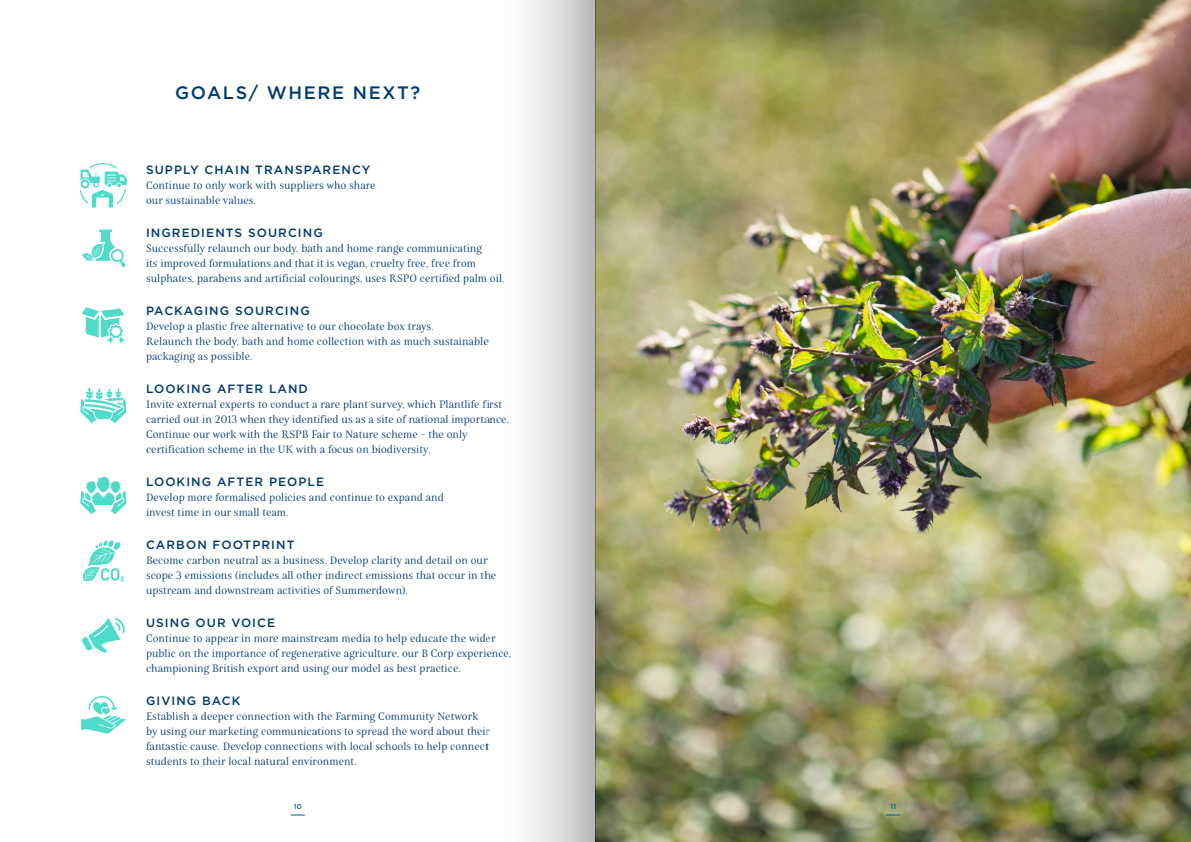
<style>
.page{position:relative;width:1191px;height:842px;background:#fff}
.page>*{position:absolute;margin:0;border:0;box-sizing:border-box;transform-origin:0 0}
.t1{font:500 18px "Gotham";letter-spacing:.09em;color:#003971}
.t2{font:500 12px "Gotham";letter-spacing:.09em;color:#003971}
.t3{font:11px/15px "Belda Nor Boo";letter-spacing:.005em;color:#003971}
.t4{font:500 7px "Gotham";color:#00638b}
</style>
<div class="page">
<svg style="left:81px;top:230px;width:45px;height:37px"></svg>
<svg style="left:82px;top:307px;width:43px;height:36px"></svg>
<svg style="left:80px;top:388px;width:46px;height:35px"></svg>
<svg style="left:80px;top:476px;width:46px;height:38px"></svg>
<svg style="left:83px;top:540px;width:41px;height:41px"></svg>
<svg style="left:82px;top:618px;width:43px;height:35px"></svg>
<svg style="left:81px;top:696px;width:44px;height:37px"></svg>
<svg style="left:80px;top:163px;width:47px;height:45px"></svg>
<img style="left:596px;top:0;width:595px;height:842px">
<svg style="left:291px;top:815px;width:14px;height:1px"></svg>
<svg style="left:886px;top:815px;width:14px;height:1px"></svg>
<div style="left:488px;top:0;width:107px;height:842px;background:linear-gradient(to right,#fff,#c2c2c2)"></div>
<h1 class="t1" style="left:175px;top:81px;width:246px">GOALS/ WHERE NEXT?</h1>
<p class="t2" style="left:146px;top:162px;width:226px">SUPPLY CHAIN TRANSPARENCY</p>
<p class="t3" style="left:146px;top:178px;width:231px">Continue to only work with suppliers who share our sustainable values.</p>
<p class="t2" style="left:146px;top:225px;width:178px">INGREDIENTS SOURCING</p>
<p class="t3" style="left:146px;top:241px;width:360px">Successfully relaunch our body, bath and home range communicating<br>its improved formulations and that it is vegan, cruelty free, free from sulphates, parabens and artificial colourings, uses RSPO certified palm oil.</p>
<p class="t2" style="left:146px;top:303px;width:165px">PACKAGING SOURCING</p>
<p class="t3" style="left:146px;top:319px;width:344px">Develop a plastic free alternative to our chocolate box trays.<br>Relaunch the body, bath and home collection with as much sustainable packaging as possible.</p>
<p class="t2" style="left:146px;top:381px;width:163px">LOOKING AFTER LAND</p>
<p class="t3" style="left:146px;top:397px;width:364px">Invite external experts to conduct a rare plant survey, which Plantlife first carried out in 2013 when they identified us as a site of national importance.<br>Continue our work with the RSPB Fair to Nature scheme - the only certification scheme in the UK with a focus on biodiversity.</p>
<p class="t2" style="left:146px;top:474px;width:180px">LOOKING AFTER PEOPLE</p>
<p class="t3" style="left:146px;top:490px;width:299px">Develop more formalised policies and continue to expand and invest time in our small team.</p>
<p class="t2" style="left:146px;top:537px;width:150px">CARBON FOOTPRINT</p>
<p class="t3" style="left:146px;top:553px;width:351px">Become carbon neutral as a business. Develop clarity and detail on our scope 3 emissions (includes all other indirect emissions that occur in the upstream and downstream activities of Summerdown).</p>
<p class="t2" style="left:146px;top:615px;width:131px">USING OUR VOICE</p>
<p class="t3" style="left:146px;top:631px;width:367px">Continue to appear in more mainstream media to help educate the wider public on the importance of regenerative agriculture, our B Corp experience, championing British export and using our model as best practice.</p>
<p class="t2" style="left:146px;top:693px;width:96px">GIVING BACK</p>
<p class="t3" style="left:146px;top:709px;width:346px">Establish a deeper connection with the Farming Community Network by using our marketing communications to spread the word about their fantastic cause. Develop connections with local schools to help connect students to their local natural environment.</p>
<p class="t4" style="left:294px;top:802px;width:10px">10</p>
<p class="t4" style="left:890px;top:802px;width:7px">11</p>
</div>
